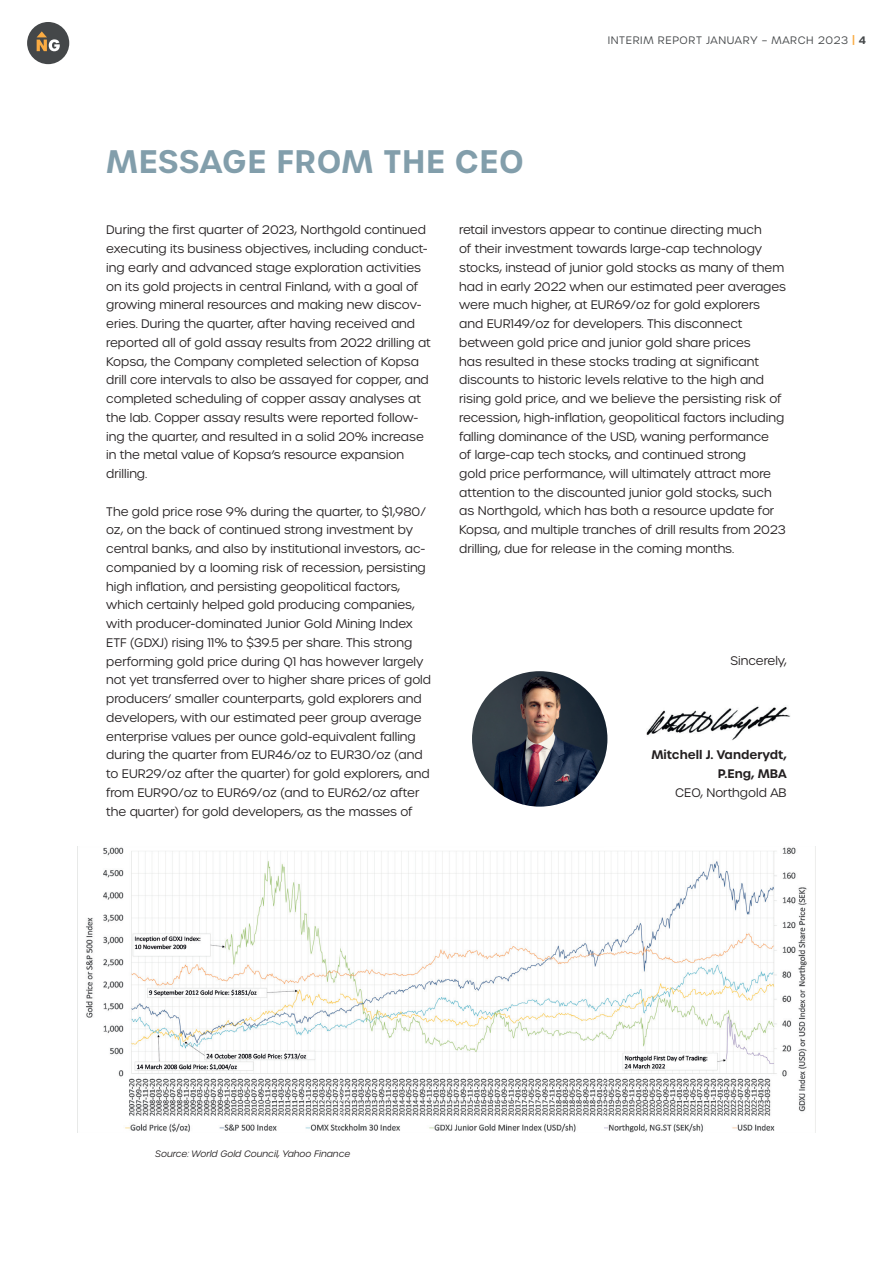
<style>
.page{position:relative;width:893px;height:1263px;background:#fff}
.page>*{position:absolute;margin:0;border:0;box-sizing:border-box;transform-origin:0 0}
.t1{font:600 31.5px "Urbane";letter-spacing:.02em;color:#829eab}
.t2{font:300 12px/18.8px "Urbane";color:#231f20}
.t3{font:600 12px/18.8px "Urbane";color:#231f20;text-align:right}
.t4{font:300 10.5px "Urbane";letter-spacing:.06em;color:#444749}
.t5{font:italic 300 9px "Urbane";color:#231f20}
.s1{font-weight:600;color:#f9ab41}
.s2{font-weight:600}
</style>
<div class="page">
<div style="left:27px;top:22px;width:42px;height:42px;background:#444749;border-radius:50%"></div>
<svg style="left:37px;top:31px;width:23px;height:20px"></svg>
<img style="left:472px;top:671px;width:135px;height:136px;border-radius:68px">
<img style="left:646px;top:706px;width:144px;height:35px">
<img style="left:77px;top:846px;width:739px;height:287px">
<h1 class="t1" style="left:106px;top:140px;width:419px">MESSAGE FROM THE CEO</h1>
<p class="t4" style="left:608px;top:34px;width:260px">INTERIM REPORT JANUARY – MARCH 2023 <span class="s1">|</span> <span class="s2">4</span></p>
<p class="t2" style="left:106px;top:221px;width:326px">During the first quarter of 2023, Northgold continued executing its business objectives, including conduct&shy;ing early and advanced stage exploration activities on its gold projects in central Finland, with a goal of growing mineral resources and making new discov&shy;eries. During the quarter, after having received and reported all of gold assay results from 2022 drilling at Kopsa, the Company completed selection of Kopsa drill core intervals to also be assayed for copper, and completed scheduling of copper assay analyses at the lab. Copper assay results were reported follow&shy;ing the quarter, and resulted in a solid 20% increase in the metal value of Kopsa’s resource expansion drilling.</p>
<p class="t2" style="left:106px;top:502px;width:326px">The gold price rose 9% during the quarter, to $1,980/ oz, on the back of continued strong investment by central banks, and also by institutional investors, ac&shy;companied by a looming risk of recession, persisting high inflation, and persisting geopolitical factors, which certainly helped gold producing companies, with producer-dominated Junior Gold Mining Index ETF (GDXJ) rising 11% to $39.5 per share. This strong performing gold price during Q1 has however largely not yet transferred over to higher share prices of gold producers’ smaller counterparts, gold explorers and developers, with our estimated peer group average enterprise values per ounce gold-equivalent falling during the quarter from EUR46/oz to EUR30/oz (and to EUR29/oz after the quarter) for gold explorers, and from EUR90/oz to EUR69/oz (and to EUR62/oz after the quarter) for gold developers, as the masses of</p>
<p class="t2" style="left:459px;top:221px;width:328px">retail investors appear to continue directing much<br>of their investment towards large-cap technology stocks, instead of junior gold stocks as many of them had in early 2022 when our estimated peer averages were much higher, at EUR69/oz for gold explorers and EUR149/oz for developers. This disconnect between gold price and junior gold share prices<br>has resulted in these stocks trading at significant discounts to historic levels relative to the high and rising gold price, and we believe the persisting risk of recession, high-inflation, geopolitical factors including falling dominance of the USD, waning performance<br>of large-cap tech stocks, and continued strong<br>gold price performance, will ultimately attract more attention to the discounted junior gold stocks, such as Northgold, which has both a resource update for Kopsa, and multiple tranches of drill results from 2023 drilling, due for release in the coming months.</p>
<p class="t2" style="left:731px;top:652px;width:58px">Sincerely,</p>
<p class="t3" style="left:651px;top:745px;width:137px">Mitchell J. Vanderydt,<br>P.Eng, MBA</p>
<p class="t2" style="left:675px;top:783px;width:113px">CEO, Northgold AB</p>
<p class="t5" style="left:155px;top:1148px;width:197px">Source: World Gold Council, Yahoo Finance</p>
</div>
